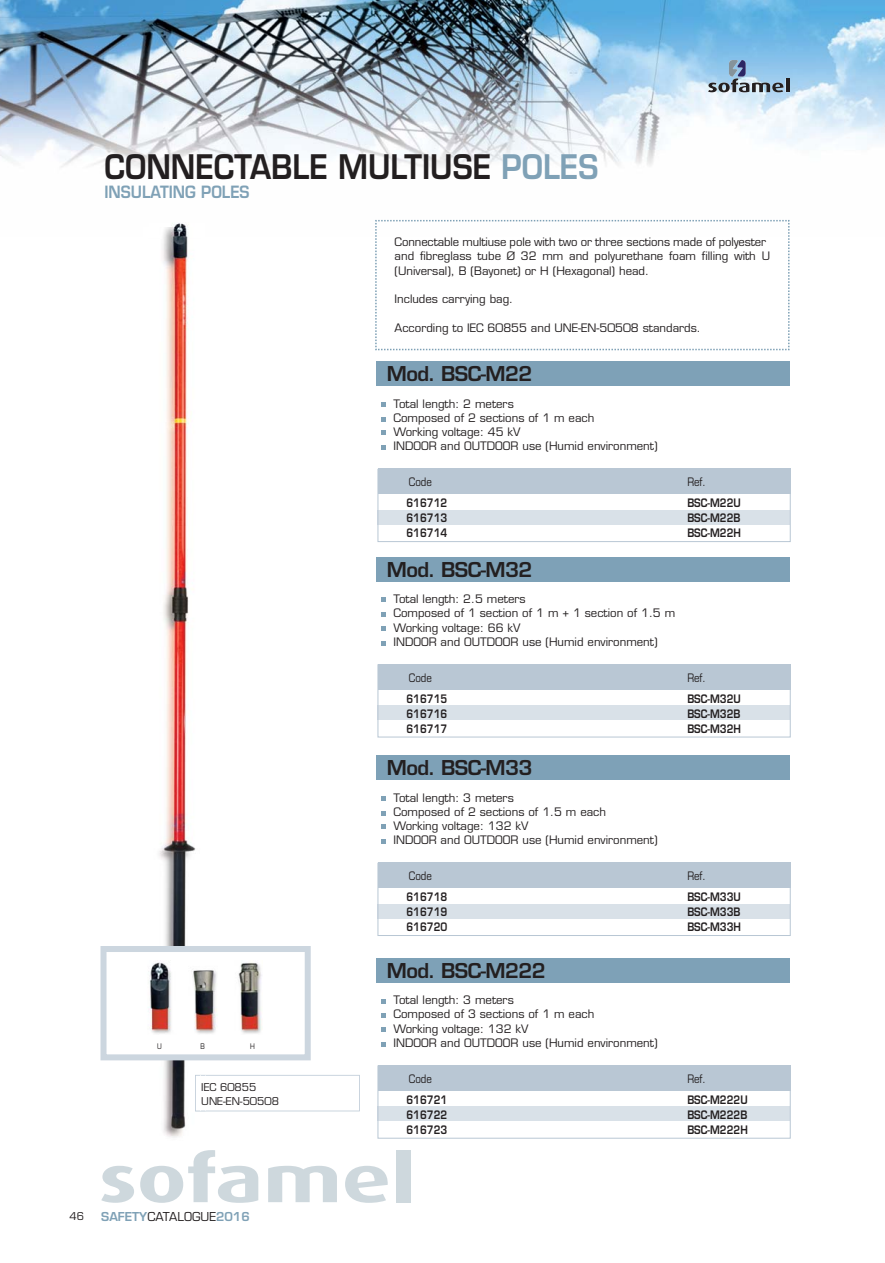
<style>
.page{position:relative;width:885px;height:1263px;background:#fff}
.page>*{position:absolute;margin:0;border:0;box-sizing:border-box;transform-origin:0 0}
.t1{font:600 33px "Eurostile";color:#231f20;scale:.9 1}
.t2{font:600 19.95px "Eurostile";letter-spacing:-.035em;color:#231f20}
.t3{font:600 16.5px "Eurostile";color:#7fa1b6;scale:.9 1}
.t4{font:600 12px "Eurostile";color:#7fa1b6}
.t5{font:11.4px/14.2px "Eurostile";color:#231f20}
.t6{font:600 11.4px/15px "Eurostile";color:#231f20;text-align:justify;scale:.85 1}
.t7{font:11.4px "Eurostile";color:#231f20;scale:.85 1}
.t8{font:10.5px/14.4px "Eurostile";color:#231f20}
.t9{font:7.5px "Eurostile";color:#231f20;scale:.85 1}
.s1{color:#7fa1b6}
.s2{font-weight:400;color:#231f20}
</style>
<div class="page">
<img style="left:0;top:0;width:884px;height:168px">
<svg style="left:708px;top:60px;width:81px;height:32px;background:#87a7c1"></svg>
<svg style="left:101px;top:1166px;width:33px;height:37px"></svg>
<svg style="left:140px;top:1150px;width:118px;height:53px"></svg>
<svg style="left:268px;top:1166px;width:69px;height:36px"></svg>
<svg style="left:345px;top:1166px;width:43px;height:37px"></svg>
<div style="left:396px;top:1150px;width:14px;height:52px;background:#ced8dd"></div>
<svg style="left:375px;top:219px;width:415px;height:132px"></svg>
<div style="left:376px;top:361px;width:413px;height:24px;background:#7ea1b7"></div>
<div style="left:376px;top:557px;width:413px;height:25px;background:#7ea1b7"></div>
<div style="left:376px;top:755px;width:413px;height:25px;background:#7ea1b7"></div>
<div style="left:376px;top:958px;width:413px;height:25px;background:#7ea1b7"></div>
<svg style="left:205px;top:1075px;width:155px;height:36px"></svg>
<div style="left:377px;top:510px;width:412px;height:15px;background:#d9e1e8"></div>
<div style="left:377px;top:469px;width:413px;height:25px;background:#b9c7d4"></div>
<svg style="left:381px;top:417px;width:5px;height:4px"></svg>
<svg style="left:381px;top:431px;width:5px;height:4px"></svg>
<svg style="left:381px;top:446px;width:5px;height:4px"></svg>
<svg style="left:381px;top:402px;width:5px;height:5px"></svg>
<div style="left:377px;top:469px;width:413px;height:73px;border:1px solid #b9c7d4"></div>
<div style="left:377px;top:706px;width:412px;height:14px;background:#d9e1e8"></div>
<div style="left:377px;top:664px;width:413px;height:25px;background:#b9c7d4"></div>
<svg style="left:381px;top:613px;width:5px;height:4px"></svg>
<svg style="left:381px;top:626px;width:5px;height:4px"></svg>
<svg style="left:381px;top:641px;width:5px;height:4px"></svg>
<svg style="left:381px;top:598px;width:5px;height:4px"></svg>
<div style="left:377px;top:664px;width:413px;height:73px;border:1px solid #b9c7d4"></div>
<div style="left:377px;top:904px;width:412px;height:14px;background:#d9e1e8"></div>
<div style="left:377px;top:862px;width:413px;height:26px;background:#b9c7d4"></div>
<svg style="left:381px;top:811px;width:5px;height:4px"></svg>
<svg style="left:381px;top:824px;width:5px;height:5px"></svg>
<svg style="left:381px;top:840px;width:5px;height:4px"></svg>
<svg style="left:381px;top:796px;width:5px;height:4px"></svg>
<div style="left:377px;top:863px;width:413px;height:73px;border:1px solid #b9c7d4"></div>
<div style="left:377px;top:1107px;width:412px;height:14px;background:#d9e1e8"></div>
<div style="left:377px;top:1065px;width:413px;height:25px;background:#b9c7d4"></div>
<svg style="left:381px;top:1014px;width:5px;height:4px"></svg>
<svg style="left:381px;top:1027px;width:5px;height:4px"></svg>
<svg style="left:381px;top:1042px;width:5px;height:5px"></svg>
<svg style="left:381px;top:999px;width:5px;height:4px"></svg>
<div style="left:377px;top:1066px;width:413px;height:73px;border:1px solid #b9c7d4"></div>
<img style="left:149px;top:223px;width:56px;height:915px">
<img style="left:195px;top:1075px;width:1px;height:36px">
<img style="left:196px;top:1075px;width:9px;height:36px">
<img style="left:149px;top:228px;width:51px;height:10px">
<div style="left:103px;top:949px;width:205px;height:108px;background:#fff"></div>
<div style="left:100px;top:946px;width:211px;height:114px;border:6px solid #ccd6df"></div>
<img style="left:148px;top:962px;width:114px;height:72px">
<h1 class="t1" style="left:104px;top:154px;width:550px">CONNECTABLE MULTIUSE <span class="s1">POLES</span></h1>
<h3 class="t3" style="left:104px;top:186px;width:163px">INSULATING POLES</h3>
<p class="t5" style="left:394px;top:236px;width:377px">Connectable multiuse pole with two or three sections made of polyester and fibreglass tube Ø 32 mm and polyurethane foam filling with U (Universal), B (Bayonet) or H (Hexagonal) head.</p>
<p class="t5" style="left:394px;top:293px;width:120px">Includes carrying bag.</p>
<p class="t5" style="left:394px;top:322px;width:308px">According to IEC 60855 and UNE-EN-50508 standards.</p>
<p class="t9" style="left:157px;top:1044px;width:7px">U</p>
<p class="t9" style="left:200px;top:1044px;width:7px">B</p>
<p class="t9" style="left:250px;top:1044px;width:7px">H</p>
<p class="t8" style="left:201px;top:1081px;width:79px">IEC 60855<br>UNE-EN-50508</p>
<p class="t8" style="left:70px;top:1210px;width:16px">46</p>
<p class="t4" style="left:101px;top:1212px;width:150px">SAFETY<span class="s2">CATALOGUE</span>2016</p>
<h2 class="t2" style="left:387px;top:366px;width:147px">Mod. BSC-M22</h2>
<p class="t5" style="left:393px;top:398px;width:265px">Total length: 2 meters<br>Composed of 2 sections of 1 m each<br>Working voltage: 45 kV<br>INDOOR and OUTDOOR use (Humid environment)</p>
<p class="t7" style="left:409px;top:478px;width:29px">Code</p>
<p class="t6" style="left:406px;top:497px;width:50px">616712<br>616713<br>616714</p>
<h2 class="t2" style="left:387px;top:562px;width:147px">Mod. BSC-M32</h2>
<p class="t5" style="left:393px;top:593px;width:283px">Total length: 2.5 meters<br>Composed of 1 section of 1 m + 1 section of 1.5 m Working voltage: 66 kV<br>INDOOR and OUTDOOR use (Humid environment)</p>
<p class="t7" style="left:409px;top:673px;width:29px">Code</p>
<p class="t6" style="left:406px;top:692px;width:50px">616715<br>616716<br>616717</p>
<h2 class="t2" style="left:387px;top:760px;width:147px">Mod. BSC-M33</h2>
<p class="t5" style="left:393px;top:791px;width:265px">Total length: 3 meters<br>Composed of 2 sections of 1.5 m each<br>Working voltage: 132 kV<br>INDOOR and OUTDOOR use (Humid environment)</p>
<p class="t7" style="left:409px;top:872px;width:29px">Code</p>
<p class="t6" style="left:406px;top:891px;width:50px">616718<br>616719<br>616720</p>
<h2 class="t2" style="left:387px;top:963px;width:160px">Mod. BSC-M222</h2>
<p class="t5" style="left:393px;top:994px;width:265px">Total length: 3 meters<br>Composed of 3 sections of 1 m each<br>Working voltage: 132 kV<br>INDOOR and OUTDOOR use (Humid environment)</p>
<p class="t7" style="left:409px;top:1074px;width:29px">Code</p>
<p class="t6" style="left:406px;top:1093px;width:50px">616721<br>616722<br>616723</p>
<p class="t7" style="left:687px;top:478px;width:23px">Ref.</p>
<p class="t6" style="left:687px;top:497px;width:65px">BSC-M22U BSC-M22B BSC-M22H</p>
<p class="t7" style="left:687px;top:673px;width:23px">Ref.</p>
<p class="t6" style="left:687px;top:692px;width:65px">BSC-M32U BSC-M32B BSC-M32H</p>
<p class="t7" style="left:687px;top:872px;width:23px">Ref.</p>
<p class="t6" style="left:687px;top:891px;width:65px">BSC-M33U BSC-M33B BSC-M33H</p>
<p class="t7" style="left:687px;top:1074px;width:23px">Ref.</p>
<p class="t6" style="left:687px;top:1093px;width:73px">BSC-M222U BSC-M222B BSC-M222H</p>
</div>
